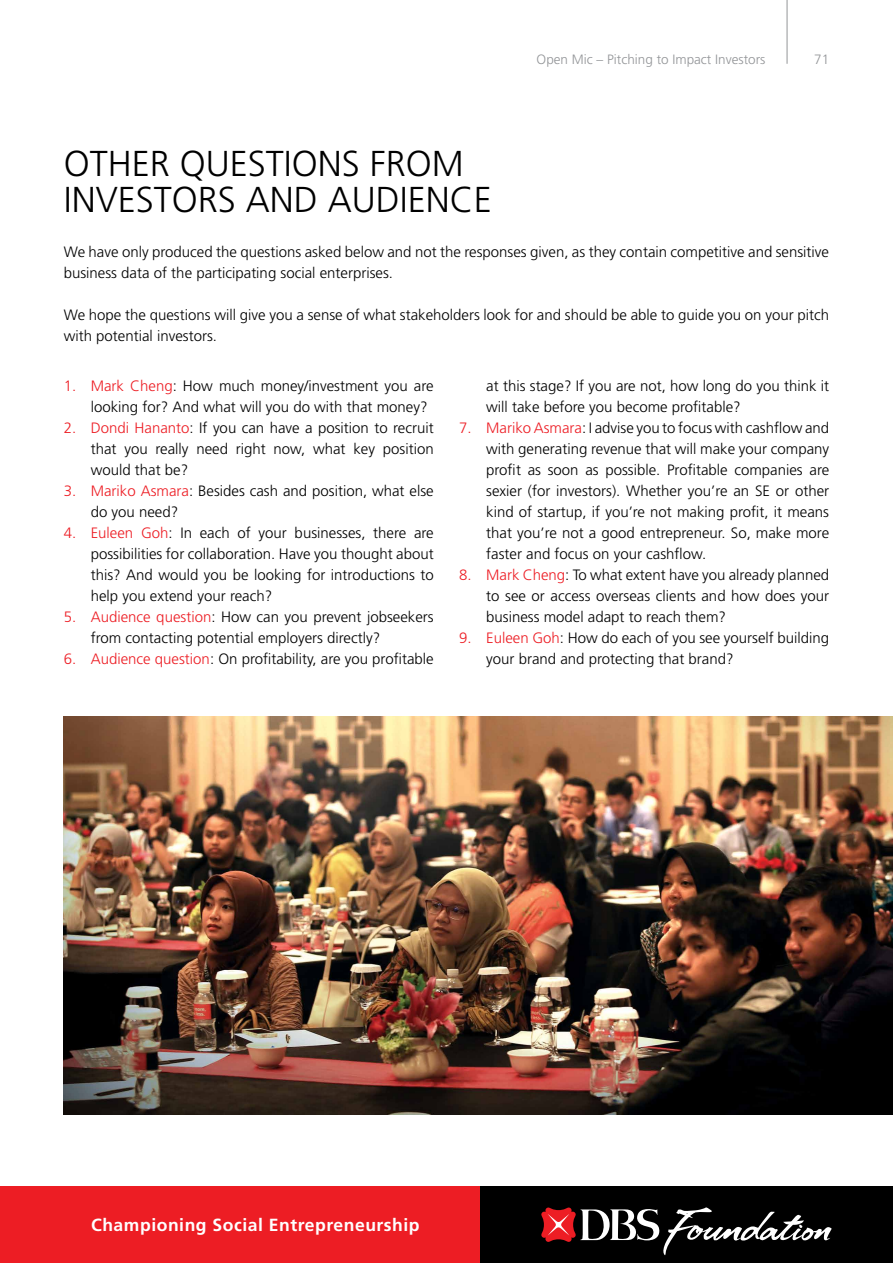
<style>
.page{position:relative;width:893px;height:1263px;background:#fff}
.page>*{position:absolute;margin:0;border:0;box-sizing:border-box;transform-origin:0 0}
.t1{font:300 36px/36px "Frutiger LT Std";color:#000}
.t2{font:700 17.55px "Frutiger LT Std";letter-spacing:.03em;color:#fff}
.t3{font:300 15px/21px "Frutiger LT Std";color:#000}
.t4{font:300 13.5px "Frutiger LT Std";color:#939598}
.s1{color:#ed1d24}
</style>
<div class="page">
<img style="left:64px;top:716px;width:829px;height:398px">
<div style="left:0;top:1186px;width:862px;height:77px;background:#ed1d24"></div>
<div style="left:480px;top:1186px;width:413px;height:77px;background:#000"></div>
<svg style="left:541px;top:1207px;width:291px;height:48px"></svg>
<hr style="left:787px;top:0;width:1px;height:64px;background:#939598">
<p class="t4" style="left:537px;top:51px;width:230px">Open Mic – Pitching to Impact Investors</p>
<p class="t4" style="left:814px;top:51px;width:17px">71</p>
<h1 class="t1" style="left:64px;top:146px;width:430px">OTHER QUESTIONS FROM<br>INVESTORS AND AUDIENCE</h1>
<p class="t3" style="left:64px;top:242px;width:767px">We have only produced the questions asked below and not the responses given, as they contain competitive and sensitive business data of the participating social enterprises.</p>
<p class="t3" style="left:64px;top:305px;width:767px">We hope the questions will give you a sense of what stakeholders look for and should be able to guide you on your pitch with potential investors.</p>
<p class="t3" style="left:91px;top:376px;width:344px;text-indent:-27px"><span class="s1">1. Mark Cheng</span>: How much money/investment you are looking for? And what will you do with that money?</p>
<p class="t3" style="left:91px;top:418px;width:344px;text-align:justify;text-indent:-27px"><span class="s1">2. Dondi Hananto</span>: If you can have a position to recruit that you really need right now, what key position would that be?</p>
<p class="t3" style="left:91px;top:481px;width:344px;text-indent:-27px"><span class="s1">3. Mariko Asmara</span>: Besides cash and position, what else do you need?</p>
<p class="t3" style="left:91px;top:523px;width:344px;text-align:justify;text-indent:-27px"><span class="s1">4. Euleen Goh</span>: In each of your businesses, there are possibilities for collaboration. Have you thought about this? And would you be looking for introductions to help you extend your reach?</p>
<p class="t3" style="left:91px;top:607px;width:344px;text-indent:-27px"><span class="s1">5. Audience question</span>: How can you prevent jobseekers from contacting potential employers directly?</p>
<p class="t3" style="left:64px;top:649px;width:371px"><span class="s1">6. Audience question</span>: On profitability, are you profitable</p>
<p class="t3" style="left:486px;top:376px;width:344px">at this stage? If you are not, how long do you think it will take before you become profitable?</p>
<p class="t3" style="left:486px;top:418px;width:344px;text-align:justify;text-indent:-27px"><span class="s1">7. Mariko Asmara</span>: I advise you to focus with cashflow and with generating revenue that will make your company profit as soon as possible. Profitable companies are sexier (for investors). Whether you’re an SE or other kind of startup, if you’re not making profit, it means that you’re not a good entrepreneur. So, make more faster and focus on your cashflow.</p>
<p class="t3" style="left:486px;top:565px;width:344px;text-align:justify;text-indent:-27px"><span class="s1">8. Mark Cheng</span>: To what extent have you already planned to see or access overseas clients and how does your business model adapt to reach them?</p>
<p class="t3" style="left:486px;top:628px;width:344px;text-indent:-27px"><span class="s1">9. Euleen Goh</span>: How do each of you see yourself building your brand and protecting that brand?</p>
<p class="t2" style="left:91px;top:1214px;width:330px">Championing Social Entrepreneurship</p>
</div>
